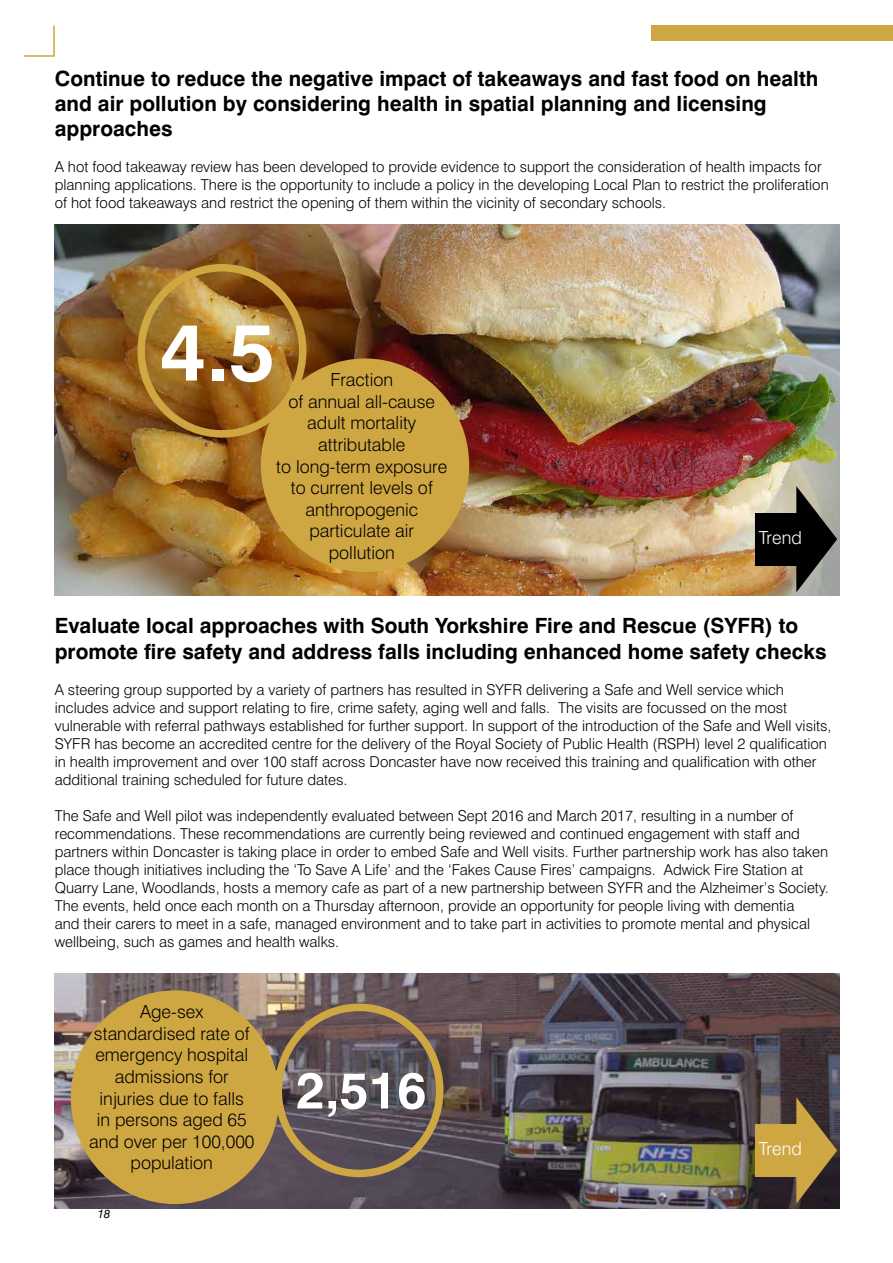
<style>
.page{position:relative;width:893px;height:1263px;background:#fff}
.page>*{position:absolute;margin:0;border:0;box-sizing:border-box;transform-origin:0 0}
.t1{font:700 81px "Swiss 721 BT";color:#fff}
.t2{font:700 51px "Swiss 721 BT";color:#fff}
.t3{font:700 21px/25.2px "Swiss 721 BT";color:#000}
.t4{font:300 18px/21.6px "Swiss 721 BT";color:#000;text-align:center}
.t5{font:300 18px "Swiss 721 BT";color:#fff}
.t6{font:300 15px/18px "Swiss 721 BT";color:#000}
.t7{font:italic 12px "Swiss 721 BT";color:#000}
</style>
<div class="page">
<div style="left:652px;top:26px;width:241px;height:15px;background:#cfa742"></div>
<svg style="left:24px;top:25px;width:31px;height:32px"></svg>
<img style="left:55px;top:225px;width:785px;height:370px">
<img style="left:55px;top:973px;width:785px;height:236px">
<div style="left:137px;top:264px;width:169px;height:174px;border:8px solid #cfa742;border-radius:50%"></div>
<div style="left:274px;top:1003px;width:169px;height:174px;border:8px solid #cfa742;border-radius:50%"></div>
<div style="left:261px;top:358px;width:208px;height:214px;background:#cfa742;border-radius:50%"></div>
<div style="left:71px;top:990px;width:208px;height:214px;background:#cfa742;border-radius:50%"></div>
<div style="left:755px;top:513px;width:42px;height:52px;background:#000"></div>
<div style="left:755px;top:1124px;width:42px;height:53px;background:#cfa742"></div>
<svg style="left:796px;top:486px;width:41px;height:106px;background:#555651"></svg>
<svg style="left:796px;top:1097px;width:41px;height:107px;background:#806839"></svg>
<h3 class="t3" style="left:55px;top:65px;width:765px">Continue to reduce the negative impact of takeaways and fast food on health and air pollution by considering health in spatial planning and licensing approaches</h3>
<p class="t6" style="left:55px;top:158px;width:775px">A hot food takeaway review has been developed to provide evidence to support the consideration of health impacts for planning applications. There is the opportunity to include a policy in the developing Local Plan to restrict the proliferation of hot food takeaways and restrict the opening of them within the vicinity of secondary schools.</p>
<h1 class="t1" style="left:160px;top:302px;width:116px">4.5</h1>
<p class="t4" style="left:276px;top:369px;width:172px">Fraction<br>of annual all-cause adult mortality attributable<br>to long-term exposure to current levels of anthropogenic particulate air pollution</p>
<p class="t5" style="left:759px;top:527px;width:45px">Trend</p>
<h3 class="t3" style="left:55px;top:613px;width:773px">Evaluate local approaches with South Yorkshire Fire and Rescue (SYFR) to promote fire safety and address falls including enhanced home safety checks</h3>
<p class="t6" style="left:55px;top:680px;width:778px">A steering group supported by a variety of partners has resulted in SYFR delivering a Safe and Well service which includes advice and support relating to fire, crime safety, aging well and falls. The visits are focussed on the most vulnerable with referral pathways established for further support. In support of the introduction of the Safe and Well visits, SYFR has become an accredited centre for the delivery of the Royal Society of Public Health (RSPH) level 2 qualification in health improvement and over 100 staff across Doncaster have now received this training and qualification with other additional training scheduled for future dates.</p>
<p class="t6" style="left:55px;top:806px;width:775px">The Safe and Well pilot was independently evaluated between Sept 2016 and March 2017, resulting in a number of recommendations. These recommendations are currently being reviewed and continued engagement with staff and partners within Doncaster is taking place in order to embed Safe and Well visits. Further partnership work has also taken place though initiatives including the ‘To Save A Life’ and the ‘Fakes Cause Fires’ campaigns. Adwick Fire Station at Quarry Lane, Woodlands, hosts a memory cafe as part of a new partnership between SYFR and the Alzheimer’s Society.<br>The events, held once each month on a Thursday afternoon, provide an opportunity for people living with dementia<br>and their carers to meet in a safe, managed environment and to take part in activities to promote mental and physical wellbeing, such as games and health walks.</p>
<p class="t4" style="left:89px;top:1001px;width:167px">Age-sex standardised rate of emergency hospital admissions for injuries due to falls<br>in persons aged 65 and over per 100,000 population</p>
<p class="t7" style="left:97px;top:1206px;width:15px">18</p>
<h2 class="t2" style="left:296px;top:1059px;width:132px">2,516</h2>
<p class="t5" style="left:759px;top:1138px;width:45px">Trend</p>
</div>
